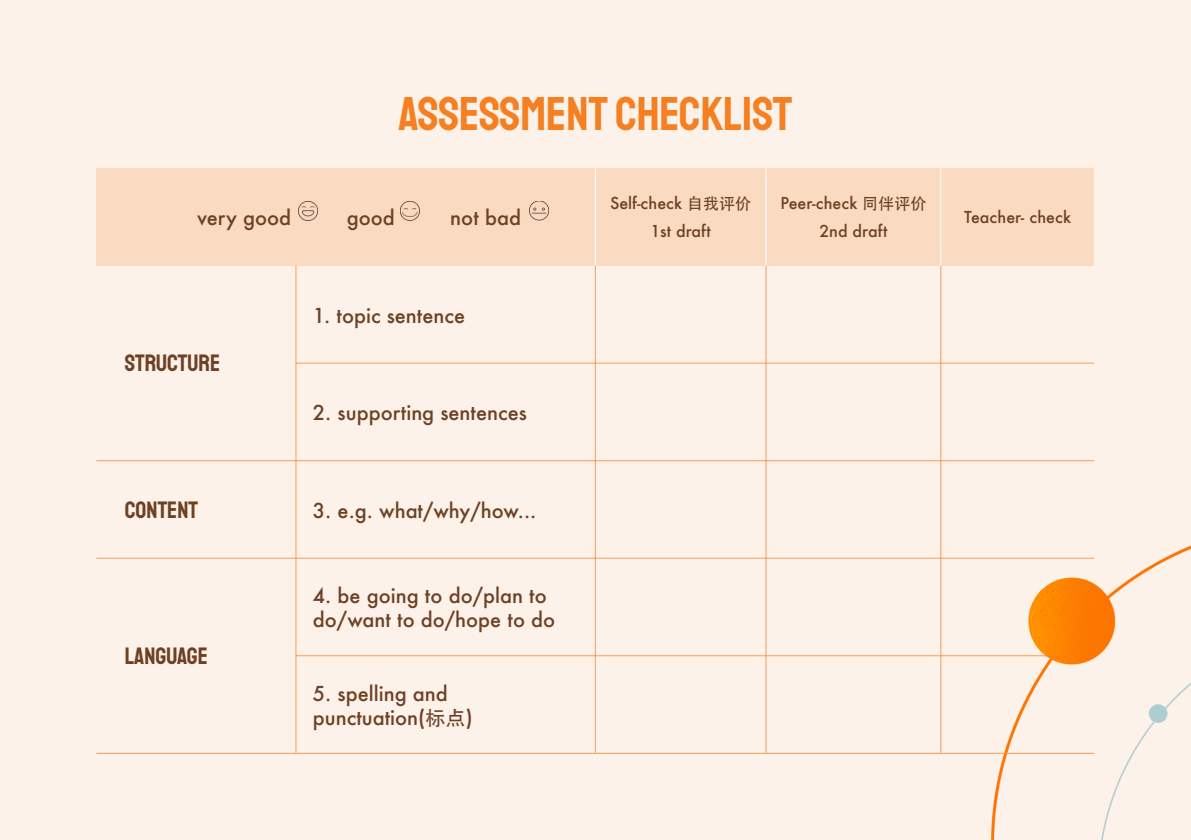
<style>
.page{position:relative;width:1191px;height:840px;background:#fcf2e9}
.page>*{position:absolute;margin:0;border:0;box-sizing:border-box;transform-origin:0 0}
.t1{font:48px "Staatliches";color:#f57f21}
.t2{font:24px "Staatliches";color:#6e4124}
.t3{font:500 20px/24px "Futura";color:#6e4124}
.t4{font:500 16px/28px "Futura";color:#6e4124;text-align:center}
.s1{font-family:"ST Heiti SC"}
</style>
<div class="page">
<div style="left:96px;top:168px;width:998px;height:97px;background:#fadbc1"></div>
<hr style="left:295px;top:265px;width:1px;height:487px;background:#f9c499">
<hr style="left:595px;top:265px;width:1px;height:487px;background:#f7aa6d">
<hr style="left:765px;top:265px;width:1px;height:487px;background:#f9c69c">
<hr style="left:940px;top:265px;width:1px;height:487px;background:#f8b885">
<hr style="left:595px;top:168px;width:1px;height:97px;background:#fff">
<hr style="left:765px;top:168px;width:1px;height:97px;background:#fff">
<hr style="left:940px;top:168px;width:1px;height:97px;background:#fff">
<hr style="left:296px;top:362px;width:798px;height:1px;background:#fad3b3">
<hr style="left:96px;top:460px;width:998px;height:1px;background:#f7ac6f">
<hr style="left:96px;top:557px;width:998px;height:1px;background:#fadbc1">
<hr style="left:296px;top:655px;width:798px;height:1px;background:#f57f21;opacity:.74">
<hr style="left:96px;top:752px;width:998px;height:1px;background:#f69a51">
<h1 class="t1" style="left:398px;top:84px;width:395px">ASSESSMENT CHECKLIST</h1>
<p class="t3" style="left:197px;top:207px;width:96px">very good</p>
<p class="t3" style="left:347px;top:207px;width:50px">good</p>
<p class="t3" style="left:450px;top:207px;width:72px">not bad</p>
<p class="t2" style="left:125px;top:348px;width:97px">STRUCTURE</p>
<p class="t3" style="left:313px;top:305px;width:154px">1. topic sentence</p>
<p class="t3" style="left:313px;top:402px;width:216px">2. supporting sentences</p>
<p class="t2" style="left:125px;top:495px;width:75px">CONTENT</p>
<p class="t3" style="left:313px;top:500px;width:225px">3. e.g. what/why/how...</p>
<p class="t2" style="left:125px;top:641px;width:85px">LANGUAGE</p>
<p class="t3" style="left:313px;top:585px;width:244px">4. be going to do/plan to do/want to do/hope to do</p>
<p class="t3" style="left:313px;top:683px;width:161px">5. spelling and punctuation(<span class="s1">标点</span>)</p>
<p class="t4" style="left:610px;top:191px;width:143px">Self-check <span class="s1">自我评价<br></span>1st draft</p>
<p class="t4" style="left:780px;top:191px;width:147px">Peer-check <span class="s1">同伴评价<br></span>2nd draft</p>
<p class="t4" style="left:964px;top:205px;width:109px">Teacher- check</p>
</div>
